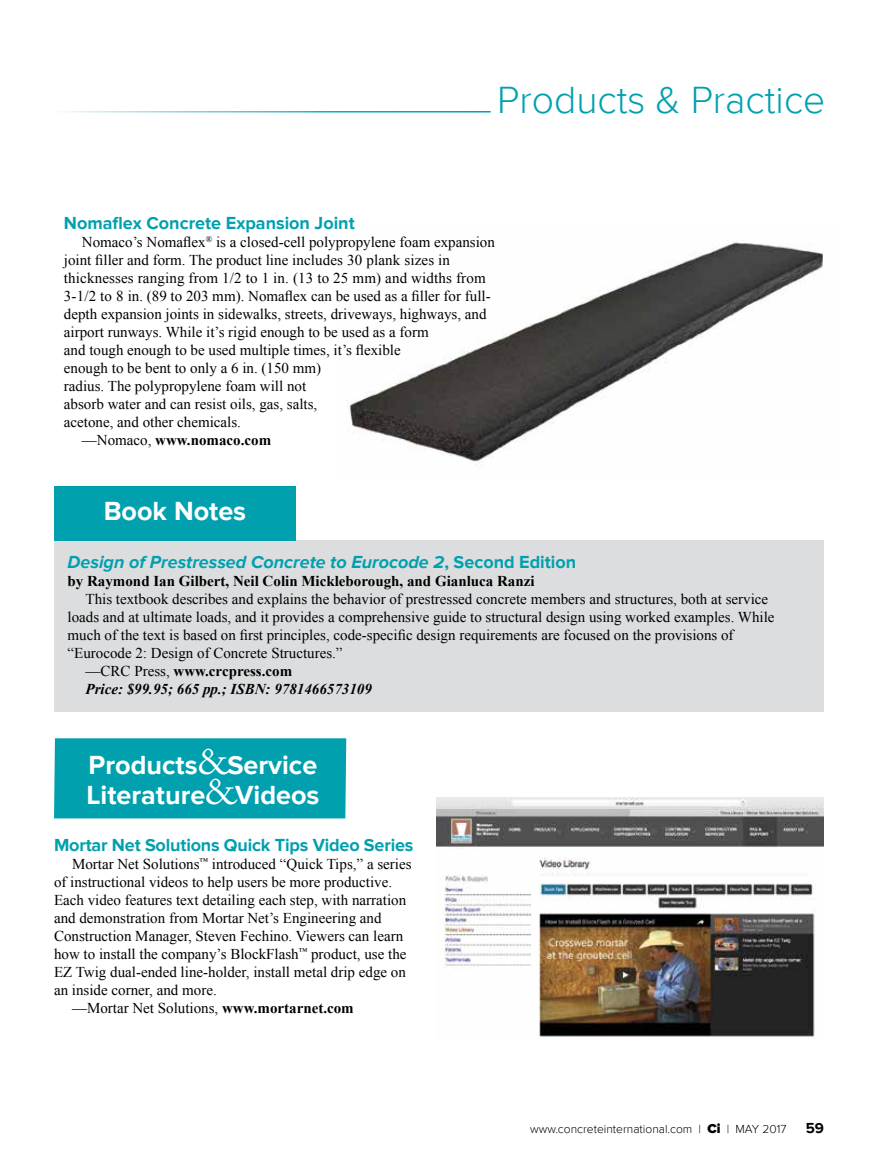
<style>
.page{position:relative;width:878px;height:1175px;background:#fff}
.page>*{position:absolute;margin:0;border:0;box-sizing:border-box;transform-origin:0 0}
.t1{font:300 39px "Proxima Nova";color:#00a0af}
.t2{font:700 27px/30px "Proxima Nova";color:#fff}
.t3{font:700 18px "Proxima Nova";letter-spacing:-.01em;color:#00a0af}
.t4{font:italic 700 18px "Proxima Nova";color:#00a0af}
.t5{font:15px "Times New Roman";color:#000}
.t6{font:700 15px "Times New Roman";color:#000}
.t7{font:italic 700 15px "Times New Roman";color:#000}
.t8{font:700 15px "Proxima Nova";color:#000}
.t9{font:300 12px "Proxima Nova";color:#000}
.s1{font-weight:400}
.s2{font-style:normal}
.s3{font-family:"Adobe Caslon Pro";font-weight:400;font-size:36px}
.s4{font-weight:700}
.s5{font-weight:900;font-size:13.5px}
</style>
<div class="page">
<img style="left:347px;top:241px;width:476px;height:220px">
<div style="left:54px;top:540px;width:770px;height:171px;background:#dcddde"></div>
<div style="left:54px;top:738px;width:292px;height:80px;background:#00a0af"></div>
<div style="left:54px;top:486px;width:242px;height:54px;background:#00a0af"></div>
<img style="left:436px;top:797px;width:388px;height:242px">
<h1 class="t1" style="left:497px;top:77px;width:329px">Products &amp; Practice</h1>
<p class="t3" style="left:64px;top:213px;width:292px">Nomaflex Concrete Expansion Joint</p>
<p class="t5" style="left:82px;top:232px;width:414px">Nomaco’s Nomaflex<sup>®</sup> is a closed-cell polypropylene foam expansion</p>
<p class="t5" style="left:64px;top:250px;width:387px">joint filler and form. The product line includes 30 plank sizes in</p>
<p class="t5" style="left:64px;top:268px;width:423px">thicknesses ranging from 1/2 to 1 in. (13 to 25 mm) and widths from</p>
<p class="t5" style="left:64px;top:286px;width:428px">3-1/2 to 8 in. (89 to 203 mm). Nomaflex can be used as a filler for full-</p>
<p class="t5" style="left:64px;top:304px;width:424px">depth expansion joints in sidewalks, streets, driveways, highways, and</p>
<p class="t5" style="left:64px;top:322px;width:366px">airport runways. While it’s rigid enough to be used as a form</p>
<p class="t5" style="left:64px;top:340px;width:338px">and tough enough to be used multiple times, it’s flexible</p>
<p class="t5" style="left:64px;top:358px;width:259px">enough to be bent to only a 6 in. (150 mm)</p>
<p class="t5" style="left:64px;top:376px;width:244px">radius. The polypropylene foam will not</p>
<p class="t5" style="left:64px;top:394px;width:255px">absorb water and can resist oils, gas, salts,</p>
<p class="t5" style="left:64px;top:412px;width:179px">acetone, and other chemicals.</p>
<p class="t6" style="left:82px;top:430px;width:191px"><span class="s1">—Nomaco,</span> www.nomaco.com</p>
<h2 class="t2" style="left:104px;top:496px;width:144px">Book Notes</h2>
<p class="t4" style="left:68px;top:552px;width:510px">Design of Prestressed Concrete to Eurocode 2<span class="s2">, Second Edition</span></p>
<p class="t6" style="left:68px;top:570px;width:468px">by Raymond Ian Gilbert, Neil Colin Mickleborough, and Gianluca Ranzi</p>
<p class="t5" style="left:86px;top:589px;width:684px">This textbook describes and explains the behavior of prestressed concrete members and structures, both at service</p>
<p class="t5" style="left:68px;top:607px;width:708px">loads and at ultimate loads, and it provides a comprehensive guide to structural design using worked examples. While</p>
<p class="t5" style="left:68px;top:625px;width:667px">much of the text is based on first principles, code-specific design requirements are focused on the provisions of</p>
<p class="t5" style="left:68px;top:643px;width:276px">“Eurocode 2: Design of Concrete Structures.”</p>
<p class="t6" style="left:86px;top:660px;width:208px"><span class="s1">—CRC Press,</span> www.crcpress.com</p>
<p class="t7" style="left:86px;top:678px;width:288px">Price: $99.95; 665 pp.; ISBN: 9781466573109</p>
<h2 class="t2" style="left:86px;top:750px;width:234px">Products<span class="s3">&amp;</span>Service<br>Literature<span class="s3">&amp;</span>Videos</h2>
<p class="t3" style="left:54px;top:834px;width:361px">Mortar Net Solutions Quick Tips Video Series</p>
<p class="t5" style="left:72px;top:853px;width:341px">Mortar Net Solutions<sup>™</sup> introduced “Quick Tips,” a series</p>
<p class="t5" style="left:54px;top:871px;width:339px">of instructional videos to help users be more productive.</p>
<p class="t5" style="left:54px;top:889px;width:354px">Each video features text detailing each step, with narration</p>
<p class="t5" style="left:54px;top:907px;width:329px">and demonstration from Mortar Net’s Engineering and</p>
<p class="t5" style="left:54px;top:925px;width:350px">Construction Manager, Steven Fechino. Viewers can learn</p>
<p class="t5" style="left:54px;top:943px;width:354px">how to install the company’s BlockFlash<sup>™</sup> product, use the</p>
<p class="t5" style="left:54px;top:961px;width:353px">EZ Twig dual-ended line-holder, install metal drip edge on</p>
<p class="t5" style="left:54px;top:979px;width:164px">an inside corner, and more.</p>
<p class="t5" style="left:72px;top:997px;width:283px">—Mortar Net Solutions, <span class="s4">www.mortarnet.com</span></p>
<p class="t9" style="left:530px;top:1121px;width:258px">www.concreteinternational.com | <span class="s5">Ci</span> | MAY 2017</p>
<p class="t8" style="left:805px;top:1119px;width:20px">59</p>
</div>
